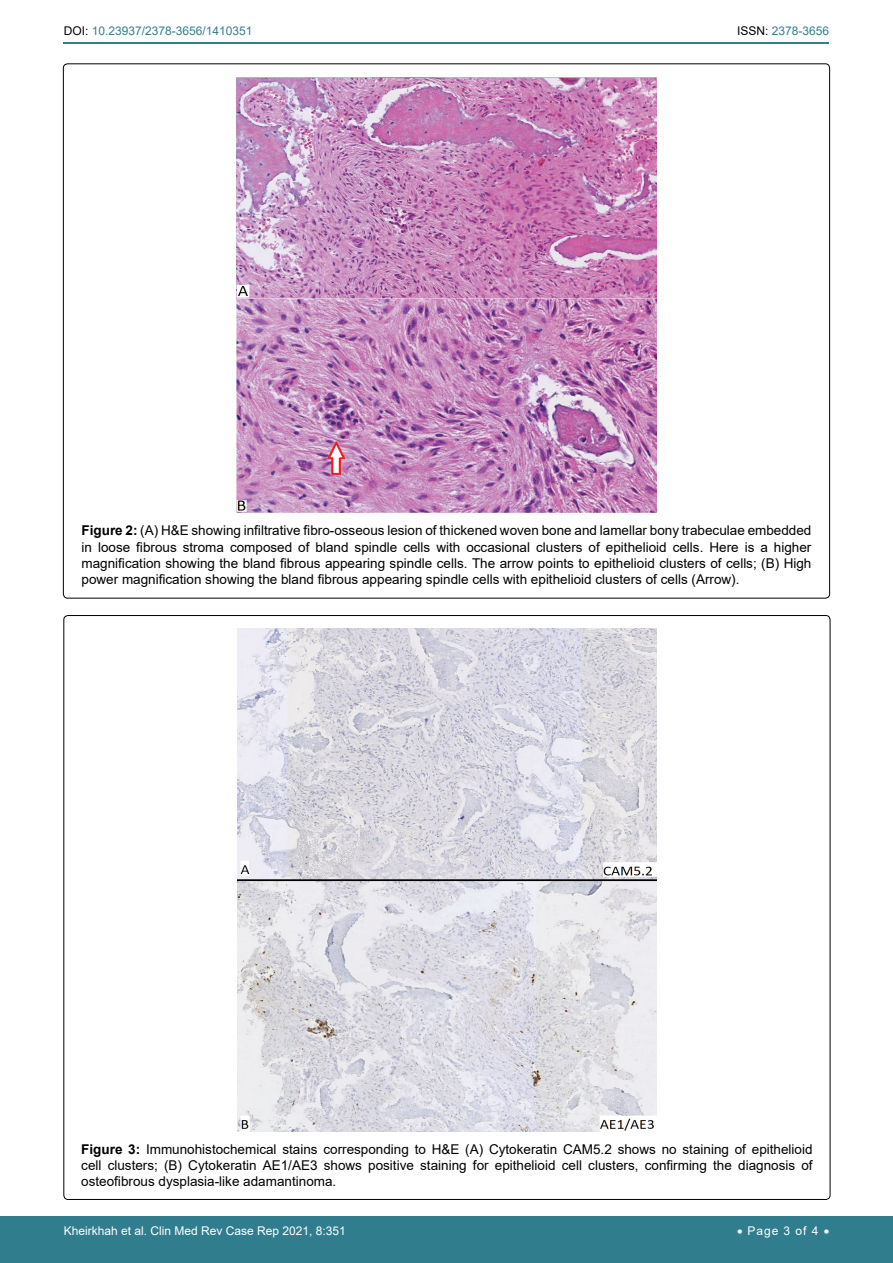
<style>
.page{position:relative;width:893px;height:1263px;background:#fff}
.page>*{position:absolute;margin:0;border:0;box-sizing:border-box;transform-origin:0 0}
.t1{font:13.5px/16.2px "Arial";color:#000;text-align:justify}
.t2{font:12px "Arial";color:#fff}
.t3{font:12px "Arial";color:#30808d}
.s1{color:#000}
.s2{font-weight:700}
</style>
<div class="page">
<hr style="left:64px;top:43px;width:765px;height:1px;background:#30808d">
<div style="left:0;top:1217px;width:893px;height:46px;background:#307d8d"></div>
<img style="left:237px;top:78px;width:419px;height:435px">
<img style="left:237px;top:629px;width:420px;height:502px">
<p class="t3" style="left:64px;top:23px;width:190px"><span class="s1">DOI:</span> 10.23937/2378-3656/1410351</p>
<p class="t3" style="left:737px;top:23px;width:94px"><span class="s1">ISSN:</span> 2378-3656</p>
<p class="t1" style="left:81px;top:522px;width:731px"><span class="s2">Figure 2:</span> (A) H&amp;E showing infiltrative fibro-osseous lesion of thickened woven bone and lamellar bony trabeculae embedded in loose fibrous stroma composed of bland spindle cells with occasional clusters of epithelioid cells. Here is a higher magnification showing the bland fibrous appearing spindle cells. The arrow points to epithelioid clusters of cells; (B) High power magnification showing the bland fibrous appearing spindle cells with epithelioid clusters of cells (Arrow).</p>
<p class="t1" style="left:81px;top:1141px;width:733px"><span class="s2">Figure 3:</span> Immunohistochemical stains corresponding to H&amp;E (A) Cytokeratin CAM5.2 shows no staining of epithelioid cell clusters; (B) Cytokeratin AE1/AE3 shows positive staining for epithelioid cell clusters, confirming the diagnosis of osteofibrous dysplasia-like adamantinoma.</p>
<p class="t2" style="left:64px;top:1223px;width:284px">Kheirkhah et al. Clin Med Rev Case Rep 2021, 8:351</p>
<p class="t2" style="left:737px;top:1223px;width:94px">• Page 3 of 4 •</p>
</div>
